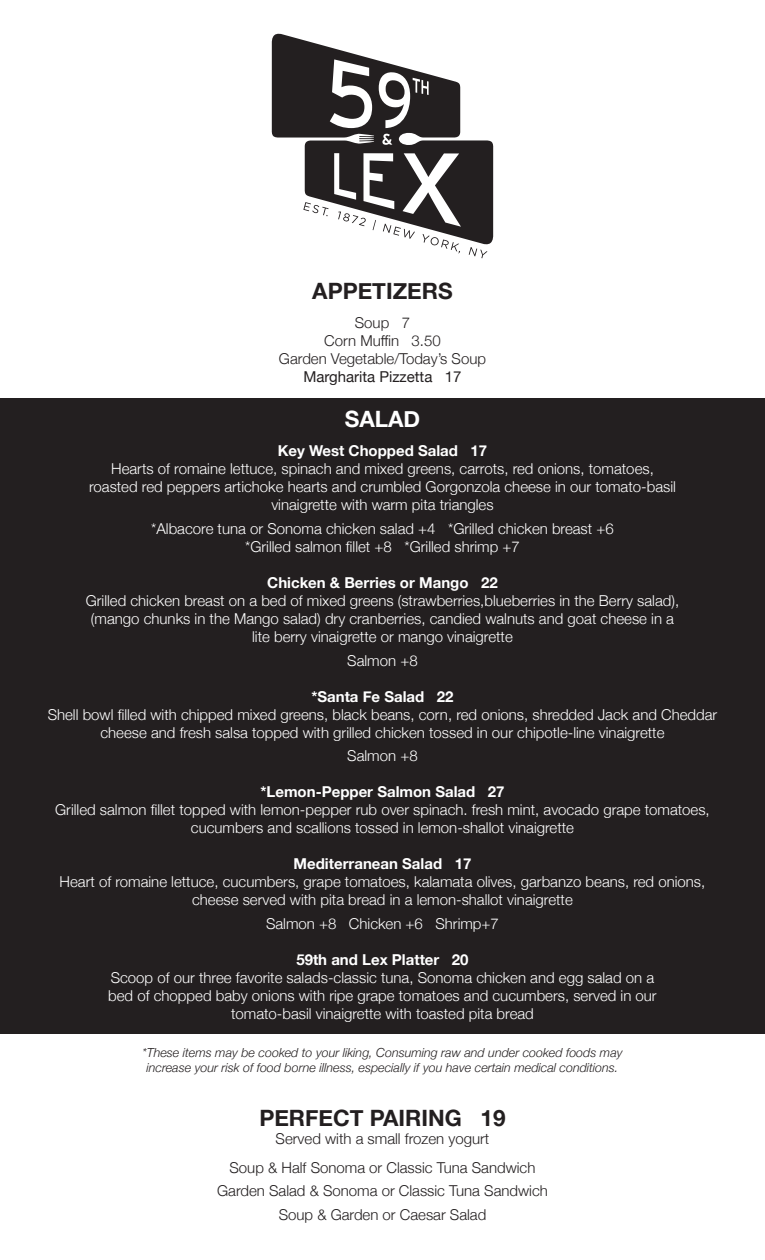
<style>
.page{position:relative;width:765px;height:1260px;background:#fff}
.page>*{position:absolute;margin:0;border:0;box-sizing:border-box;transform-origin:0 0}
.t1{font:700 22.5px "Helvetica Neue";color:#231f20}
.t2{font:700 22.5px "Helvetica Neue";color:#fff}
.t3{font:300 15px/18px "Helvetica Neue";color:#fff;text-align:center}
.t4{font:300 15px/18px "Helvetica Neue";color:#231f20;text-align:center}
.t5{font:700 15px "Helvetica Neue";color:#fff}
.t6{font:15px "Helvetica Neue";color:#231f20}
.t7{font:italic 300 12.5px/15px "Helvetica Neue";color:#231f20;text-align:center}
</style>
<div class="page">
<div style="left:0;top:398px;width:765px;height:635px;background:#231f20"></div>
<svg style="left:272px;top:34px;width:221px;height:224px"></svg>
<h1 class="t1" style="left:312px;top:273px;width:142px">APPETIZERS</h1>
<p class="t4" style="left:279px;top:313px;width:209px">Soup 7<br>Corn Muffin 3.50<br>Garden Vegetable/Today’s Soup</p>
<p class="t6" style="left:303px;top:366px;width:160px">Margharita Pizzetta 17</p>
<h1 class="t2" style="left:345px;top:402px;width:77px">SALAD</h1>
<p class="t5" style="left:278px;top:439px;width:211px">Key West Chopped Salad 17</p>
<p class="t3" style="left:89px;top:459px;width:588px">Hearts of romaine lettuce, spinach and mixed greens, carrots, red onions, tomatoes, roasted red peppers artichoke hearts and crumbled Gorgonzola cheese in our tomato-basil vinaigrette with warm pita triangles</p>
<p class="t3" style="left:151px;top:519px;width:464px">*Albacore tuna or Sonoma chicken salad +4 *Grilled chicken breast +6 *Grilled salmon fillet +8 *Grilled shrimp +7</p>
<p class="t5" style="left:267px;top:571px;width:232px">Chicken &amp; Berries or Mango 22</p>
<p class="t3" style="left:86px;top:591px;width:595px">Grilled chicken breast on a bed of mixed greens (strawberries,blueberries in the Berry salad), (mango chunks in the Mango salad) dry cranberries, candied walnuts and goat cheese in a lite berry vinaigrette or mango vinaigrette</p>
<p class="t3" style="left:347px;top:650px;width:72px">Salmon +8</p>
<p class="t5" style="left:311px;top:685px;width:144px">*Santa Fe Salad 22</p>
<p class="t3" style="left:48px;top:704px;width:671px">Shell bowl filled with chipped mixed greens, black beans, corn, red onions, shredded Jack and Cheddar cheese and fresh salsa topped with grilled chicken tossed in our chipotle-line vinaigrette</p>
<p class="t3" style="left:347px;top:746px;width:72px">Salmon +8</p>
<p class="t5" style="left:260px;top:780px;width:246px">*Lemon-Pepper Salmon Salad 27</p>
<p class="t3" style="left:55px;top:800px;width:656px">Grilled salmon fillet topped with lemon-pepper rub over spinach. fresh mint, avocado grape tomatoes, cucumbers and scallions tossed in lemon-shallot vinaigrette</p>
<p class="t5" style="left:294px;top:852px;width:179px">Mediterranean Salad 17</p>
<p class="t3" style="left:60px;top:872px;width:647px">Heart of romaine lettuce, cucumbers, grape tomatoes, kalamata olives, garbanzo beans, red onions, cheese served with pita bread in a lemon-shallot vinaigrette</p>
<p class="t3" style="left:266px;top:914px;width:234px">Salmon +8 Chicken +6 Shrimp+7</p>
<p class="t5" style="left:296px;top:948px;width:174px">59th and Lex Platter 20</p>
<p class="t3" style="left:108px;top:968px;width:550px">Scoop of our three favorite salads-classic tuna, Sonoma chicken and egg salad on a bed of chopped baby onions with ripe grape tomatoes and cucumbers, served in our tomato-basil vinaigrette with toasted pita bread</p>
<p class="t7" style="left:142px;top:1044px;width:482px">*These items may be cooked to your liking, Consuming raw and under cooked foods may increase your risk of food borne illness, especially if you have certain medical conditions.</p>
<h1 class="t1" style="left:259px;top:1100px;width:248px">PERFECT PAIRING 19</h1>
<p class="t4" style="left:230px;top:1123px;width:307px;line-height:29.2px">Served with a small frozen yogurt<br>Soup &amp; Half Sonoma or Classic Tuna Sandwich</p>
<p class="t4" style="left:217px;top:1178px;width:332px;line-height:23.6px">Garden Salad &amp; Sonoma or Classic Tuna Sandwich<br>Soup &amp; Garden or Caesar Salad</p>
</div>
